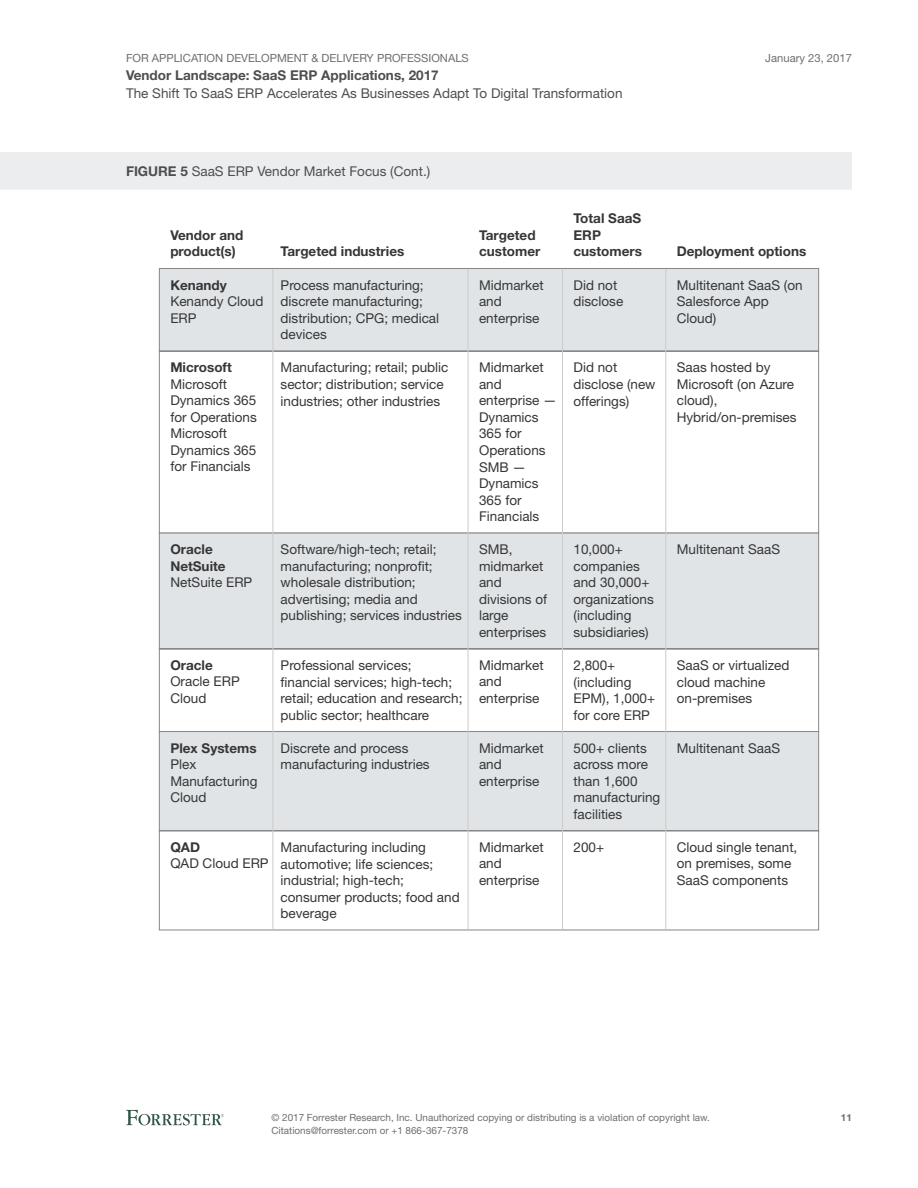
<style>
.page{position:relative;width:918px;height:1188px;background:#fff}
.page>*{position:absolute;margin:0;border:0;box-sizing:border-box;transform-origin:0 0}
.t1{font:13.5px/16.5px "Helvetica Neue LT Std";color:#363636}
.t2{font:700 13.5px/16.5px "Helvetica Neue LT Std";color:#363636}
.t3{font:13.5px "Helvetica Neue LT Std";color:#4e4e50}
.t4{font:700 13.5px "Helvetica Neue LT Std";color:#4e4e50}
.t5{font:11.25px "Helvetica Neue LT Std";color:#6d6e70}
.t6{font:9.9px/12.8px "Helvetica Neue LT Std";color:#6d6e70}
.t7{font:700 9.9px "Helvetica Neue LT Std";color:#6d6e70}
.s1{font-weight:700}
</style>
<div class="page">
<svg style="left:126px;top:1110px;width:98px;height:15px"></svg>
<div style="left:0;top:152px;width:852px;height:38px;background:#ecedee"></div>
<svg style="left:159px;top:268px;width:660px;height:264px"></svg>
<svg style="left:159px;top:532px;width:660px;height:199px"></svg>
<svg style="left:159px;top:731px;width:660px;height:200px"></svg>
<hr style="left:272px;top:269px;width:1px;height:661px;background:#cbcbca">
<hr style="left:468px;top:269px;width:1px;height:661px;background:#cbcbca">
<hr style="left:562px;top:269px;width:1px;height:661px;background:#cbcbca">
<hr style="left:665px;top:269px;width:1px;height:661px;background:#cbcbca">
<p class="t5" style="left:126px;top:51px;width:344px">For Application Development &amp; Delivery Professionals</p>
<p class="t4" style="left:126px;top:67px;width:314px">Vendor Landscape: SaaS ERP Applications, 2017</p>
<p class="t3" style="left:126px;top:85px;width:498px">The Shift To SaaS ERP Accelerates As Businesses Adapt To Digital Transformation</p>
<p class="t5" style="left:765px;top:51px;width:88px">January 23, 2017</p>
<p class="t3" style="left:126px;top:163px;width:306px"><span class="s1">FIGURE 5</span> SaaS ERP Vendor Market Focus (Cont.)</p>
<p class="t2" style="left:170px;top:226px;width:75px">Vendor and product(s)</p>
<p class="t2" style="left:170px;top:276px;width:58px">Kenandy</p>
<p class="t1" style="left:170px;top:293px;width:95px">Kenandy Cloud<br>ERP</p>
<p class="t2" style="left:170px;top:359px;width:63px">Microsoft</p>
<p class="t1" style="left:170px;top:376px;width:88px">Microsoft<br>Dynamics 365 for Operations<br>Microsoft<br>Dynamics 365 for Financials</p>
<p class="t2" style="left:281px;top:243px;width:125px">Targeted industries</p>
<p class="t1" style="left:281px;top:277px;width:160px">Process manufacturing; discrete manufacturing; distribution; CPG; medical devices</p>
<p class="t1" style="left:281px;top:359px;width:169px">Manufacturing; retail; public sector; distribution; service industries; other industries</p>
<p class="t2" style="left:170px;top:541px;width:57px">Oracle<br>NetSuite</p>
<p class="t1" style="left:170px;top:574px;width:84px">NetSuite ERP</p>
<p class="t2" style="left:170px;top:657px;width:44px">Oracle</p>
<p class="t1" style="left:170px;top:673px;width:71px">Oracle ERP<br>Cloud</p>
<p class="t2" style="left:170px;top:739px;width:88px">Plex Systems</p>
<p class="t1" style="left:170px;top:756px;width:89px">Plex<br>Manufacturing<br>Cloud</p>
<p class="t2" style="left:170px;top:838px;width:31px">QAD</p>
<p class="t1" style="left:170px;top:855px;width:100px">QAD Cloud ERP</p>
<p class="t1" style="left:281px;top:541px;width:183px">Software/high-tech; retail; manufacturing; nonpro-t; wholesale distribution; advertising; media and publishing; services industries</p>
<p class="t1" style="left:281px;top:657px;width:183px">Professional services; -nancial services; high-tech; retail; education and research; public sector; healthcare</p>
<p class="t1" style="left:281px;top:740px;width:151px">Discrete and process manufacturing industries</p>
<p class="t1" style="left:281px;top:839px;width:181px">Manufacturing including automotive; life sciences; industrial; high-tech; consumer products; food and beverage</p>
<p class="t2" style="left:479px;top:226px;width:63px">Targeted customer</p>
<p class="t1" style="left:479px;top:276px;width:66px">Midmarket and enterprise</p>
<p class="t1" style="left:479px;top:359px;width:79px">Midmarket and enterprise —<br>Dynamics<br>365 for<br>Operations<br>SMB —<br>Dynamics<br>365 for<br>Financials</p>
<p class="t1" style="left:479px;top:541px;width:70px">SMB, midmarket and divisions of large enterprises</p>
<p class="t1" style="left:479px;top:657px;width:66px">Midmarket and enterprise</p>
<p class="t1" style="left:479px;top:739px;width:66px">Midmarket and enterprise</p>
<p class="t1" style="left:479px;top:839px;width:66px">Midmarket and enterprise</p>
<p class="t2" style="left:574px;top:210px;width:70px">Total SaaS<br>ERP customers</p>
<p class="t1" style="left:574px;top:277px;width:51px">Did not disclose</p>
<p class="t1" style="left:574px;top:359px;width:84px">Did not disclose (new offerings)</p>
<p class="t2" style="left:677px;top:243px;width:131px">Deployment options</p>
<p class="t1" style="left:677px;top:276px;width:127px">Multitenant SaaS (on<br>Salesforce App<br>Cloud)</p>
<p class="t1" style="left:677px;top:359px;width:121px">Saas hosted by<br>Microsoft (on Azure cloud),<br>Hybrid/on-premises</p>
<p class="t1" style="left:574px;top:541px;width:82px">10,000+ companies and 30,000+ organizations (including subsidiaries)</p>
<p class="t1" style="left:574px;top:657px;width:83px">2,800+ (including<br>EPM), 1,000+ for core ERP</p>
<p class="t1" style="left:574px;top:740px;width:88px">500+ clients across more than 1,600 manufacturing facilities</p>
<p class="t1" style="left:574px;top:839px;width:32px">200+</p>
<p class="t1" style="left:677px;top:541px;width:105px">Multitenant SaaS</p>
<p class="t1" style="left:677px;top:657px;width:114px">SaaS or virtualized cloud machine on-premises</p>
<p class="t1" style="left:677px;top:739px;width:105px">Multitenant SaaS</p>
<p class="t1" style="left:677px;top:839px;width:122px">Cloud single tenant, on premises, some<br>SaaS components</p>
<p class="t6" style="left:272px;top:1111px;width:440px">© 2017 Forrester Research, I nc. Unauthorized copying or distributing is a violation of copyright law.<br>Citations@forrester.com or +1 866-367-7378</p>
<p class="t7" style="left:841px;top:1112px;width:13px">11</p>
</div>
